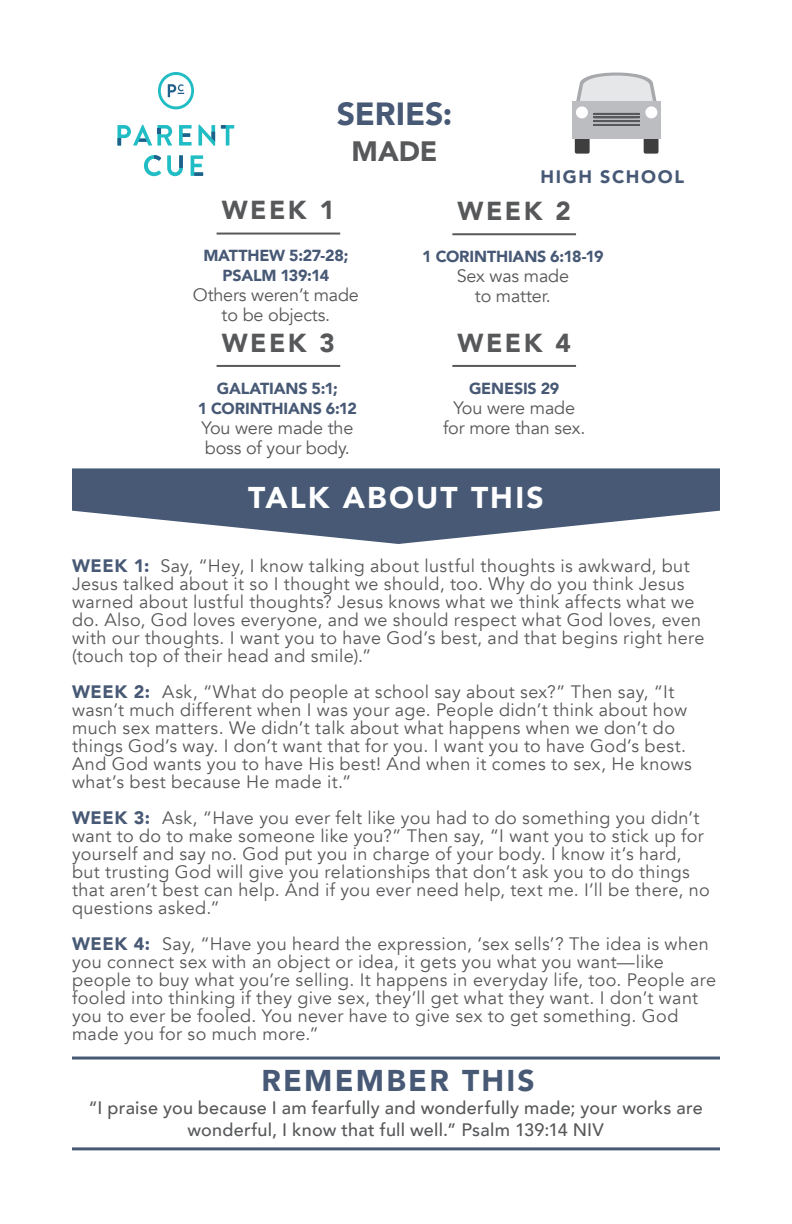
<style>
.page{position:relative;width:792px;height:1224px;background:#fff}
.page>*{position:absolute;margin:0;border:0;box-sizing:border-box;transform-origin:0 0}
.t1{font:900 32px "Avenir";letter-spacing:-.005em;color:#475975}
.t2{font:900 30px "Avenir";letter-spacing:.07em;color:#fff}
.t3{font:900 30px "Avenir";letter-spacing:.075em;color:#475975}
.t4{font:900 28px "Avenir";color:#57585a}
.t5{font:900 26px "Avenir";letter-spacing:.095em;color:#57585a}
.t6{font:18px/18px "Avenir";letter-spacing:.02em;color:#57585a}
.t7{font:500 18px/21.6px "Avenir";letter-spacing:.015em;color:#57585a;text-align:center}
.t8{font:18px/20px "Avenir";letter-spacing:-.01em;color:#57585a;text-align:center}
.t9{font:900 18px "Avenir";letter-spacing:.09em;color:#475975}
.t10{font:900 16px/20px "Avenir";letter-spacing:-.01em;color:#475975;text-align:center}
.s1{font-weight:900;color:#475975}
</style>
<div class="page">
<svg style="left:72px;top:468px;width:648px;height:76px;fill:#475975"></svg>
<hr style="left:72px;top:1147px;width:648px;height:3px;background:#475975">
<hr style="left:72px;top:1057px;width:648px;height:3px;background:#475975">
<hr style="left:452px;top:233px;width:124px;height:2px;background:#57585a">
<hr style="left:217px;top:365px;width:123px;height:2px;background:#57585a">
<svg style="left:574px;top:73px;width:84px;height:29px;background:#dfdfe1"></svg>
<div style="left:575px;top:131px;width:15px;height:23px;background:#3e3e3f;border-radius:2px"></div>
<div style="left:644px;top:131px;width:15px;height:23px;background:#3e3e3f;border-radius:2px"></div>
<div style="left:572px;top:102px;width:89px;height:37px;background:#bcbdc0"></div>
<div style="left:576px;top:106px;width:12px;height:12px;background:#fff;border-radius:50%"></div>
<div style="left:645px;top:106px;width:12px;height:12px;background:#fff;border-radius:50%"></div>
<hr style="left:593px;top:124px;width:47px;height:2px;background:#57585a">
<hr style="left:593px;top:120px;width:47px;height:2px;background:#57585a">
<hr style="left:593px;top:117px;width:47px;height:1px;background:#57585a">
<hr style="left:593px;top:113px;width:47px;height:2px;background:#57585a">
<svg style="left:179px;top:125px;width:13px;height:21px"></svg>
<svg style="left:191px;top:155px;width:12px;height:21px"></svg>
<svg style="left:221px;top:125px;width:13px;height:21px"></svg>
<svg style="left:117px;top:125px;width:55px;height:21px"></svg>
<svg style="left:198px;top:125px;width:17px;height:21px"></svg>
<svg style="left:144px;top:155px;width:17px;height:21px"></svg>
<svg style="left:167px;top:155px;width:16px;height:21px"></svg>
<svg style="left:158px;top:72px;width:36px;height:37px"></svg>
<hr style="left:452px;top:365px;width:124px;height:2px;background:#57585a">
<hr style="left:217px;top:233px;width:123px;height:2px;background:#57585a">
<p class="t1" style="left:337px;top:87px;width:117px">SERIES:</p>
<p class="t4" style="left:352px;top:127px;width:87px">MADE</p>
<p class="t9" style="left:540px;top:161px;width:145px">HIGH SCHOOL</p>
<p class="t5" style="left:222px;top:188px;width:115px">WEEK 1</p>
<p class="t10" style="left:203px;top:245px;width:147px">MATTHEW 5:27-28;<br>PSALM 139:14</p>
<p class="t8" style="left:193px;top:286px;width:168px">Others weren’t made to be objects.</p>
<p class="t5" style="left:222px;top:320px;width:115px">WEEK 3</p>
<p class="t10" style="left:198px;top:378px;width:161px">GALATIANS 5:1;<br>1 CORINTHIANS 6:12</p>
<p class="t8" style="left:202px;top:418px;width:153px;text-align:left">You were made the boss of your body.</p>
<p class="t5" style="left:458px;top:189px;width:115px">WEEK 2</p>
<p class="t10" style="left:422px;top:246px;width:183px">1 CORINTHIANS 6:18-19</p>
<p class="t8" style="left:457px;top:266px;width:114px">Sex was made to matter.</p>
<p class="t5" style="left:458px;top:320px;width:115px">WEEK 4</p>
<p class="t10" style="left:469px;top:378px;width:92px">GENESIS 29</p>
<p class="t8" style="left:443px;top:398px;width:144px">You were made for more than sex.</p>
<p class="t2" style="left:248px;top:472px;width:297px">TALK ABOUT THIS</p>
<p class="t6" style="left:72px;top:557px;width:634px"><span class="s1">WEEK 1:</span> Say, “Hey, I know talking about lustful thoughts is awkward, but Jesus talked about it so I thought we should, too. Why do you think Jesus warned about lustful thoughts? Jesus knows what we think affects what we do. Also, God loves everyone, and we should respect what God loves, even with our thoughts. I want you to have God’s best, and that begins right here (touch top of their head and smile).”</p>
<p class="t6" style="left:72px;top:683px;width:621px"><span class="s1">WEEK 2:</span> Ask, “What do people at school say about sex?” Then say, “It wasn’t much different when I was your age. People didn’t think about how much sex matters. We didn’t talk about what happens when we don’t do things God’s way. I don’t want that for you. I want you to have God’s best.<br>And God wants you to have His best! And when it comes to sex, He knows what’s best because He made it.”</p>
<p class="t6" style="left:72px;top:809px;width:639px"><span class="s1">WEEK 3:</span> Ask, “Have you ever felt like you had to do something you didn’t want to do to make someone like you?” Then say, “I want you to stick up for yourself and say no. God put you in charge of your body. I know it’s hard, but trusting God will give you relationships that don’t ask you to do things that aren’t best can help. And if you ever need help, text me. I’ll be there, no questions asked.”</p>
<p class="t6" style="left:72px;top:935px;width:646px"><span class="s1">WEEK 4:</span> Say, “Have you heard the expression, ‘sex sells’? The idea is when you connect sex with an object or idea, it gets you what you want—like people to buy what you’re selling. It happens in everyday life, too. People are fooled into thinking if they give sex, they’ll get what they want. I don’t want you to ever be fooled. You never have to give sex to get something. God made you for so much more.”</p>
<p class="t3" style="left:261px;top:1055px;width:275px">REMEMBER THIS</p>
<p class="t7" style="left:88px;top:1096px;width:616px">“I praise you because I am fearfully and wonderfully made; your works are wonderful, I know that full well.” Psalm 139:14 NIV</p>
</div>
